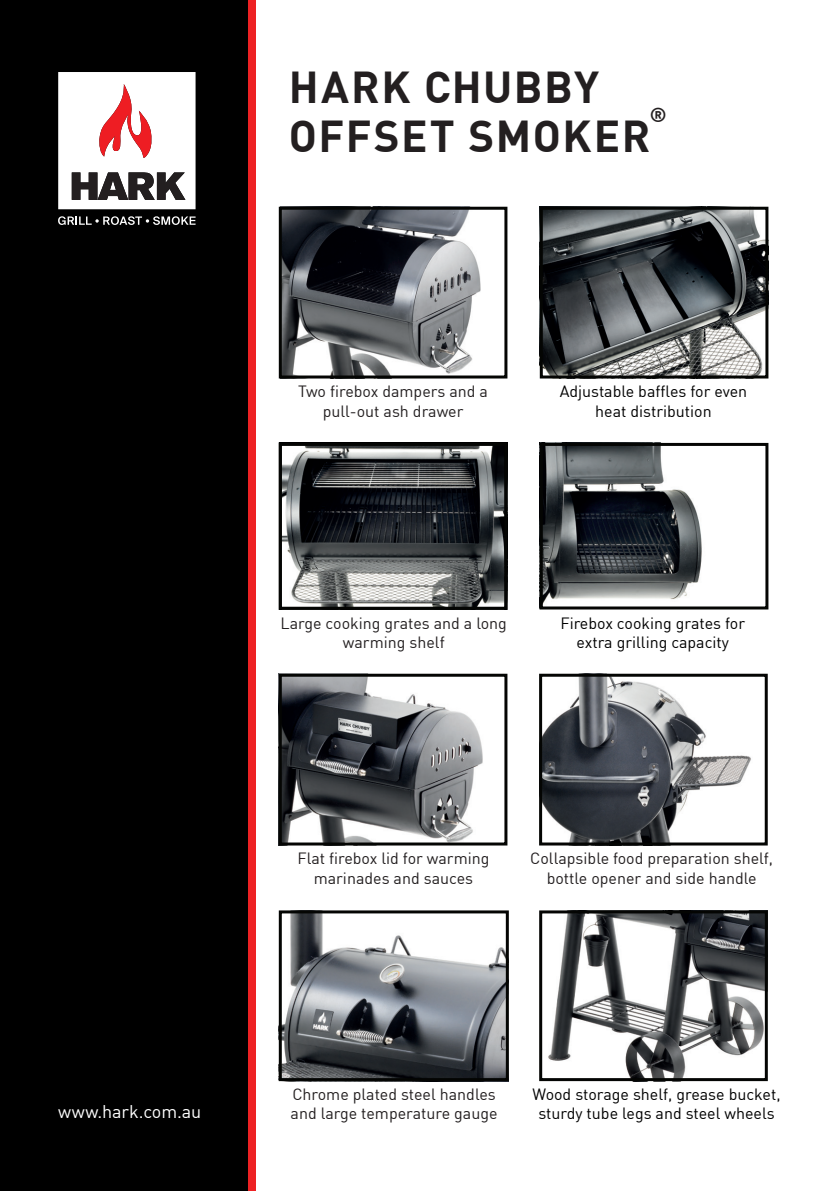
<style>
.page{position:relative;width:840px;height:1191px;background:#fff}
.page>*{position:absolute;margin:0;border:0;box-sizing:border-box;transform-origin:0 0}
.t1{font:700 43.8px "DIN";letter-spacing:.035em;color:#231f20}
.Heading{font:700 20px "DIN";color:#231f20}
.t2{font:18px "DIN";letter-spacing:-.005em;color:#fff}
.t3{font:16px/19.2px "DIN";color:#231f20;text-align:center}
.t4{font:16px/19.2px "DIN";color:#000;text-align:center}
</style>
<div class="page">
<div style="left:0;top:0;width:256px;height:1191px;background:#000"></div>
<img style="left:282px;top:211px;width:199px;height:163px">
<div style="left:278px;top:207px;width:229px;height:171px;border:3px solid #040503"></div>
<svg style="left:282px;top:447px;width:221px;height:159px;background:#5b5d5f"></svg>
<div style="left:278px;top:443px;width:229px;height:167px;border:3px solid #040503"></div>
<img style="left:543px;top:211px;width:221px;height:163px">
<div style="left:539px;top:207px;width:229px;height:171px;border:3px solid #040503"></div>
<img style="left:282px;top:677px;width:201px;height:164px">
<div style="left:278px;top:673px;width:229px;height:172px;border:3px solid #040503"></div>
<img style="left:543px;top:677px;width:208px;height:164px">
<div style="left:539px;top:673px;width:228px;height:172px;border:3px solid #040503"></div>
<img style="left:548px;top:914px;width:215px;height:163px">
<div style="left:539px;top:910px;width:228px;height:171px;border:3px solid #040503"></div>
<img style="left:282px;top:914px;width:222px;height:163px">
<div style="left:278px;top:910px;width:230px;height:171px;border:3px solid #040503"></div>
<img style="left:543px;top:447px;width:159px;height:157px">
<div style="left:539px;top:443px;width:229px;height:166px;border:3px solid #040503"></div>
<svg style="left:58px;top:216px;width:137px;height:9px"></svg>
<svg style="left:58px;top:72px;width:137px;height:137px"></svg>
<p class="t1" style="left:288px;top:59px;width:311px">HARK CHUBBY</p>
<p class="t1" style="left:288px;top:108px;width:363px">OFFSET SMOKER</p>
<p class="Heading" style="left:649px;top:101px;width:18px">®</p>
<p class="t2" style="left:58px;top:1099px;width:145px">www.hark.com.au</p>
<p class="t3" style="left:298px;top:382px;width:191px">Two firebox dampers and a pull-out ash drawer</p>
<p class="t4" style="left:559px;top:382px;width:189px">Adjustable baffles for even</p>
<p class="t4" style="left:595px;top:401px;width:118px">heat distribution</p>
<p class="t3" style="left:280px;top:613px;width:228px">Large cooking grates and a long warming shelf</p>
<p class="t4" style="left:560px;top:613px;width:186px">Firebox cooking grates for</p>
<p class="t4" style="left:576px;top:632px;width:154px">extra grilling capacity</p>
<p class="t3" style="left:297px;top:848px;width:193px">Flat firebox lid for warming marinades and sauces</p>
<p class="t3" style="left:530px;top:848px;width:244px">Collapsible food preparation shelf, bottle opener and side handle</p>
<p class="t3" style="left:290px;top:1084px;width:208px;text-align:left">Chrome plated steel handles and large temperature gauge</p>
<p class="t4" style="left:532px;top:1084px;width:249px">Wood storage shelf, grease bucket, sturdy tube legs and steel wheels</p>
</div>
